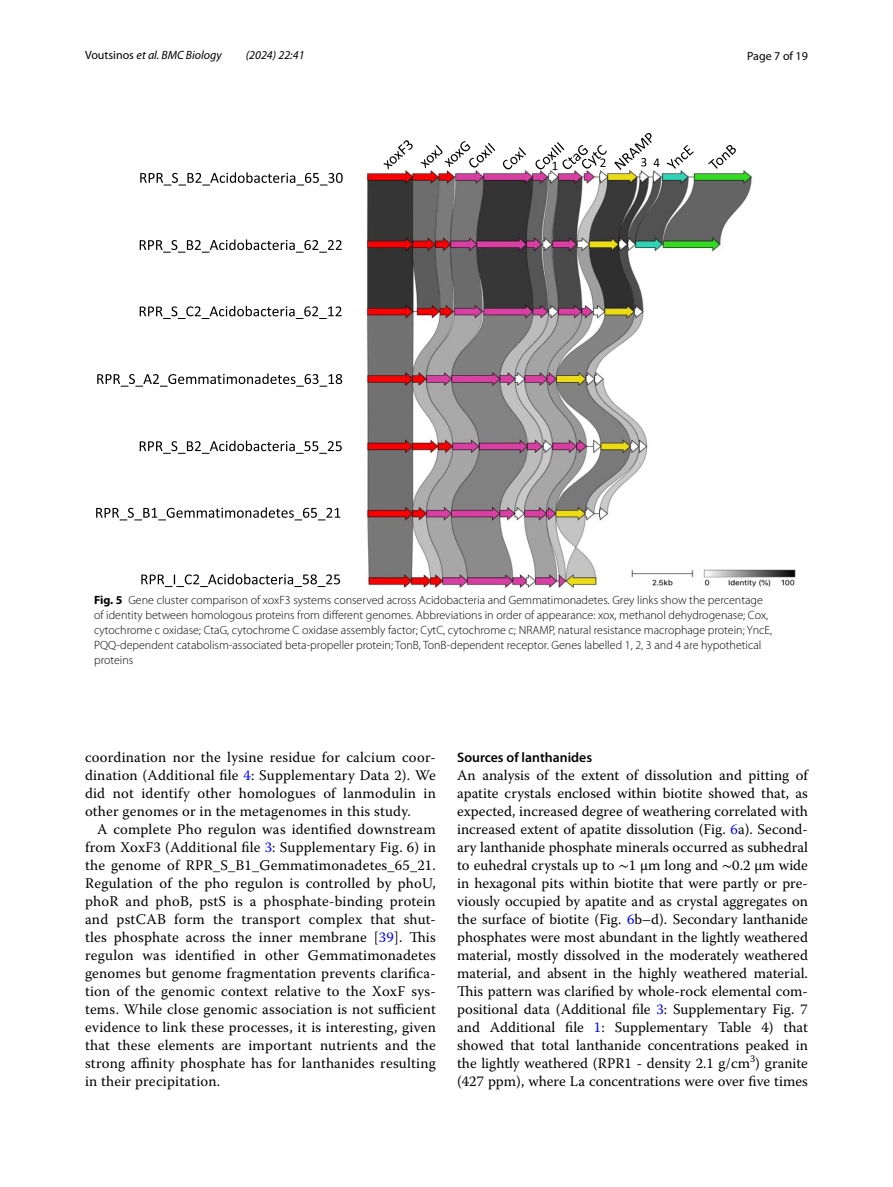
<style>
.page{position:relative;width:893px;height:1187px;background:#fff}
.page>*{position:absolute;margin:0;border:0;box-sizing:border-box;transform-origin:0 0}
.t1{font:14.7px/18px "Warnock Pro";letter-spacing:.015em;color:#000;text-align:justify}
.t2{font:600 13.8px "Myriad Pro";color:#000}
.t3{font:300 12px/15px "Myriad Pro";color:#000}
.t4{font:italic 12px "Myriad Pro";color:#000}
.t5{font:12px "Myriad Pro";color:#000}
.s1{font-style:normal}
.s2{font-weight:700}
.s3{color:#00f}
.s4{font-family:"STIX"}
</style>
<div class="page">
<img style="left:366px;top:169px;width:430px;height:419px">
<svg style="left:140px;top:172px;width:203px;height:13px"></svg>
<svg style="left:140px;top:239px;width:202px;height:14px"></svg>
<svg style="left:140px;top:306px;width:202px;height:13px"></svg>
<svg style="left:97px;top:373px;width:245px;height:13px"></svg>
<svg style="left:140px;top:440px;width:202px;height:14px"></svg>
<svg style="left:96px;top:507px;width:244px;height:13px"></svg>
<svg style="left:141px;top:573px;width:199px;height:14px"></svg>
<svg style="left:383px;top:140px;width:30px;height:29px"></svg>
<svg style="left:421px;top:141px;width:74px;height:27px"></svg>
<svg style="left:503px;top:147px;width:23px;height:22px"></svg>
<svg style="left:667px;top:145px;width:27px;height:24px"></svg>
<svg style="left:708px;top:145px;width:28px;height:24px"></svg>
<svg style="left:535px;top:142px;width:72px;height:28px"></svg>
<svg style="left:614px;top:133px;width:46px;height:37px"></svg>
<p class="t4" style="left:85px;top:48px;width:138px"><span class="s1">Voutsinos</span> et al. BMC Biology</p>
<p class="t4" style="left:246px;top:48px;width:60px">(2024) 22:41</p>
<p class="t5" style="left:747px;top:48px;width:62px">Page 7 of 19</p>
<p class="t3" style="left:94px;top:592px;width:680px"><span class="s2">Fig. 5</span> Gene cluster comparison of xoxF3 systems conserved across Acidobacteria and Gemmatimonadetes. Grey links show the percentage of identity between homologous proteins from different genomes. Abbreviations in order of appearance: xox, methanol dehydrogenase; Cox, cytochrome c oxidase; CtaG, cytochrome C oxidase assembly factor; CytC, cytochrome c; NRAMP, natural resistance macrophage protein; YncE, PQQ-dependent catabolism-associated beta-propeller protein; TonB, TonB-dependent receptor. Genes labelled 1, 2, 3 and 4 are hypothetical proteins</p>
<p class="t1" style="left:85px;top:748px;width:352px">coordination nor the lysine residue for calcium coor&shy;dination (Additional file <span class="s3">4</span>: Supplementary Data 2). We did not identify other homologues of lanmodulin in other genomes or in the metagenomes in this study.</p>
<p class="t1" style="left:85px;top:820px;width:352px;text-indent:12px">A complete Pho regulon was identified downstream from XoxF3 (Additional file <span class="s3">3</span>: Supplementary Fig. 6) in the genome of RPR_S_B1_Gemmatimonadetes_65_21.<br>Regulation of the pho regulon is controlled by phoU, phoR and phoB, pstS is a phosphate-binding protein and pstCAB form the transport complex that shut&shy;tles phosphate across the inner membrane [<span class="s3">39</span>]. This regulon was identified in other Gemmatimonadetes genomes but genome fragmentation prevents clarifica&shy;tion of the genomic context relative to the XoxF sys&shy;tems. While close genomic association is not sufficient evidence to link these processes, it is interesting, given that these elements are important nutrients and the strong affinity phosphate has for lanthanides resulting in their precipitation.</p>
<p class="t2" style="left:457px;top:748px;width:136px">Sources of lanthanides</p>
<p class="t1" style="left:457px;top:765px;width:352px">An analysis of the extent of dissolution and pitting of apatite crystals enclosed within biotite showed that, as expected, increased degree of weathering correlated with increased extent of apatite dissolution (Fig. <span class="s3">6</span>a). Second&shy;ary lanthanide phosphate minerals occurred as subhedral to euhedral crystals up to <span class="s4">∼</span>1 μm long and <span class="s4">∼</span>0.2 μm wide in hexagonal pits within biotite that were partly or pre&shy;viously occupied by apatite and as crystal aggregates on the surface of biotite (Fig. <span class="s3">6</span>b–d). Secondary lanthanide phosphates were most abundant in the lightly weathered material, mostly dissolved in the moderately weathered material, and absent in the highly weathered material.<br>This pattern was clarified by whole-rock elemental com&shy;positional data (Additional file <span class="s3">3</span>: Supplementary Fig. 7 and Additional file <span class="s3">1</span>: Supplementary Table 4) that showed that total lanthanide concentrations peaked in the lightly weathered (RPR1 - density 2.1 g/cm<sup>3</sup>) granite (427 ppm), where La concentrations were over five times</p>
</div>
